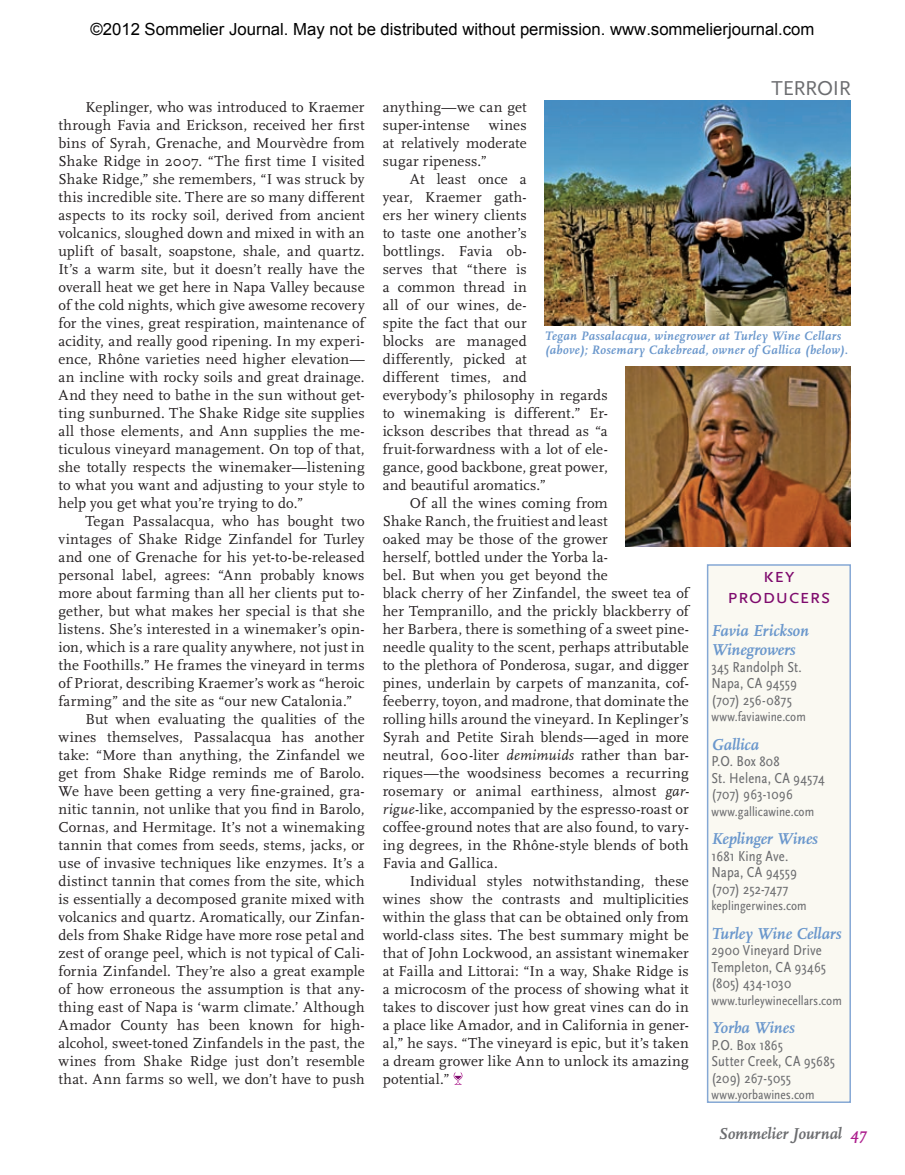
<style>
.page{position:relative;width:905px;height:1175px;background:#fff}
.page>*{position:absolute;margin:0;border:0;box-sizing:border-box;transform-origin:0 0}
.t1{font:21px/21px "Scala Sans Caps";color:#7e0a6d;text-align:center}
.t2{font:21px "Scala Sans Caps";letter-spacing:-.015em;color:#6c6d70}
.t3{font:16.65px "Arial";color:#000}
.t4{font:italic 700 16.5px/19.5px "Scala";color:#6a97cc}
.t5{font:italic 700 16.5px "Scala";color:#6c6d70}
.t6{font:15px/18px "Scala";letter-spacing:.015em;color:#231f20;text-align:justify}
.t7{font:15px/16.5px "Scala Sans Regular Con";letter-spacing:.01em;color:#6c6d70}
.t8{font:13.5px "Scala Sans Regular Con";letter-spacing:.005em;color:#6c6d70}
.t9{font:italic 700 12.75px/13.5px "Scala";letter-spacing:.035em;color:#6a97cc}
.s1{font-style:italic}
.s2{color:#ad208e}
</style>
<div class="page">
<img style="left:626px;top:366px;width:224px;height:180px">
<img style="left:544px;top:100px;width:306px;height:226px">
<svg style="left:453px;top:1072px;width:9px;height:12px"></svg>
<div style="left:707px;top:565px;width:143px;height:537px;background:#faf9f2"></div>
<div style="left:706px;top:564px;width:144px;height:538px;border:2px solid #85a8d5"></div>
<p class="t3" style="left:90px;top:18px;width:725px">©2012 Sommelier Journal. May not be distributed without permission. www.sommelierjournal.com</p>
<p class="t6" style="left:58px;top:98px;width:308px;text-indent:27px">Keplinger, who was introduced to Kraemer through Favia and Erickson, received her first bins of Syrah, Grenache, and Mourvèdre from Shake Ridge in 2007. “The first time I visited Shake Ridge,” she remembers, “I was struck by this incredible site. There are so many different aspects to its rocky soil, derived from ancient volcanics, sloughed down and mixed in with an uplift of basalt, soapstone, shale, and quartz.<br>It’s a warm site, but it doesn’t really have the overall heat we get here in Napa Valley because of the cold nights, which give awesome recovery for the vines, great respiration, maintenance of acidity, and really good ripening. In my experi&shy;ence, Rhône varieties need higher elevation— an incline with rocky soils and great drainage.<br>And they need to bathe in the sun without get&shy;ting sunburned. The Shake Ridge site supplies all those elements, and Ann supplies the me&shy;ticulous vineyard management. On top of that, she totally respects the winemaker—listening to what you want and adjusting to your style to help you get what you’re trying to do.”</p>
<p class="t6" style="left:86px;top:512px;width:280px">Tegan Passalacqua, who has bought two</p>
<p class="t6" style="left:59px;top:530px;width:307px">vintages of Shake Ridge Zinfandel for Turley</p>
<p class="t6" style="left:59px;top:548px;width:307px">and one of Grenache for his yet-to-be-released</p>
<p class="t6" style="left:59px;top:566px;width:307px">personal label, agrees: “Ann probably knows</p>
<p class="t6" style="left:59px;top:584px;width:307px">more about farming than all her clients put to-</p>
<p class="t6" style="left:59px;top:602px;width:307px">gether, but what makes her special is that she</p>
<p class="t6" style="left:59px;top:620px;width:307px">listens. She’s interested in a winemaker’s opin-</p>
<p class="t6" style="left:59px;top:638px;width:307px">ion, which is a rare quality anywhere, not just in</p>
<p class="t6" style="left:59px;top:656px;width:307px">the Foothills.” He frames the vineyard in terms</p>
<p class="t6" style="left:59px;top:674px;width:307px">of Priorat, describing Kraemer’s work as “heroic</p>
<p class="t6" style="left:59px;top:692px;width:295px">farming” and the site as “our new Catalonia.”</p>
<p class="t6" style="left:86px;top:710px;width:280px">But when evaluating the qualities of the</p>
<p class="t6" style="left:59px;top:728px;width:307px">wines themselves, Passalacqua has another</p>
<p class="t6" style="left:59px;top:746px;width:307px">take: “More than anything, the Zinfandel we</p>
<p class="t6" style="left:59px;top:764px;width:307px">get from Shake Ridge reminds me of Barolo.</p>
<p class="t6" style="left:59px;top:782px;width:307px">We have been getting a very fine-grained, gra-</p>
<p class="t6" style="left:59px;top:800px;width:307px">nitic tannin, not unlike that you find in Barolo,</p>
<p class="t6" style="left:59px;top:818px;width:307px">Cornas, and Hermitage. It’s not a winemaking</p>
<p class="t6" style="left:59px;top:836px;width:307px">tannin that comes from seeds, stems, jacks, or</p>
<p class="t6" style="left:59px;top:854px;width:307px">use of invasive techniques like enzymes. It’s a</p>
<p class="t6" style="left:59px;top:872px;width:307px">distinct tannin that comes from the site, which</p>
<p class="t6" style="left:59px;top:890px;width:307px">is essentially a decomposed granite mixed with</p>
<p class="t6" style="left:59px;top:908px;width:307px">volcanics and quartz. Aromatically, our Zinfan-</p>
<p class="t6" style="left:59px;top:926px;width:307px">dels from Shake Ridge have more rose petal and</p>
<p class="t6" style="left:59px;top:944px;width:307px">zest of orange peel, which is not typical of Cali-</p>
<p class="t6" style="left:59px;top:962px;width:307px">fornia Zinfandel. They’re also a great example</p>
<p class="t6" style="left:59px;top:980px;width:307px">of how erroneous the assumption is that any-</p>
<p class="t6" style="left:59px;top:998px;width:307px">thing east of Napa is ‘warm climate.’ Although</p>
<p class="t6" style="left:59px;top:1016px;width:307px">Amador County has been known for high-</p>
<p class="t6" style="left:59px;top:1034px;width:307px">alcohol, sweet-toned Zinfandels in the past, the</p>
<p class="t6" style="left:59px;top:1052px;width:307px">wines from Shake Ridge just don’t resemble</p>
<p class="t6" style="left:59px;top:1070px;width:308px">that. Ann farms so well, we don’t have to push</p>
<h1 class="t2" style="left:771px;top:76px;width:81px">terroir</h1>
<p class="t6" style="left:383px;top:98px;width:145px">anything—we can get super-intense</p>
<p class="t6" style="left:383px;top:116px;width:145px;text-indent:106px">wines at relatively moderate sugar ripeness.”</p>
<p class="t6" style="left:382px;top:170px;width:227px;text-align:left;text-indent:27px">At least once a<br>year, Kraemer gath-<br>ers her winery clients<br>to taste one another’s<br>bottlings. Favia ob-<br>serves that “there is<br>a common thread in<br>all of our wines, de-<br>spite the fact that our<br>blocks are managed<br>differently, picked at<br>different times, and<br>everybody’s philosophy in regards to winemaking is different.” Er&shy;ickson describes that thread as “a fruit-forwardness with a lot of ele&shy;gance, good backbone, great power, and beautiful aromatics.”</p>
<p class="t6" style="left:383px;top:494px;width:308px;text-align:left;text-indent:27px">Of all the wines coming from<br>Shake Ranch, the fruitiest and least<br>oaked may be those of the grower<br>herself, bottled under the Yorba la-<br>bel. But when you get beyond the<br>black cherry of her Zinfandel, the sweet tea of her Tempranillo, and the prickly blackberry of her Barbera, there is something of a sweet pine&shy;needle quality to the scent, perhaps attributable to the plethora of Ponderosa, sugar, and digger pines, underlain by carpets of manzanita, cof&shy;feeberry, toyon, and madrone, that dominate the rolling hills around the vineyard. In Keplinger’s Syrah and Petite Sirah blends—aged in more neutral, 600-liter <span class="s1">demimuids</span> rather than bar&shy;riques—the woodsiness becomes a recurring rosemary or animal earthiness, almost <span class="s1">gar&shy;rigue</span>-like, accompanied by the espresso-roast or coffee-ground notes that are also found, to vary&shy;ing degrees, in the Rhône-style blends of both Favia and Gallica.</p>
<p class="t6" style="left:383px;top:872px;width:307px;text-indent:27px">Individual styles notwithstanding, these wines show the contrasts and multiplicities within the glass that can be obtained only from world-class sites. The best summary might be that of John Lockwood, an assistant winemaker at Failla and Littorai: “In a way, Shake Ridge is a microcosm of the process of showing what it takes to discover just how great vines can do in a place like Amador, and in California in gener&shy;al,” he says. “The vineyard is epic, but it’s taken a dream grower like Ann to unlock its amazing potential.”</p>
<p class="t9" style="left:544px;top:329px;width:304px">Tegan Passalacqua, winegrower at Turley Wine Cellars (above); Rosemary Cakebread, owner of Gallica (below).</p>
<h1 class="t1" style="left:727px;top:564px;width:105px">key producers</h1>
<p class="t4" style="left:711px;top:620px;width:99px">Favia Erickson<br>Winegrowers</p>
<p class="t7" style="left:711px;top:658px;width:92px">345 Randolph St.<br>Napa, CA 94559 (707) 256-0875</p>
<p class="t8" style="left:711px;top:709px;width:96px">www.faviawine.com</p>
<p class="t4" style="left:711px;top:734px;width:49px">Gallica</p>
<p class="t7" style="left:711px;top:753px;width:115px">P.O. Box 808<br>St. Helena, CA 94574 (707) 963-1096</p>
<p class="t8" style="left:711px;top:804px;width:104px">www.gallicawine.com</p>
<p class="t4" style="left:711px;top:829px;width:108px">Keplinger Wines</p>
<p class="t7" style="left:711px;top:847px;width:87px">1681 King Ave.<br>Napa, CA 94559 (707) 252-7477</p>
<p class="t8" style="left:711px;top:898px;width:97px">keplingerwines.com</p>
<p class="t4" style="left:711px;top:923px;width:131px">Turley Wine Cellars</p>
<p class="t7" style="left:711px;top:942px;width:116px">2900 Vineyard Drive<br>Templeton, CA 93465 (805) 434-1030</p>
<p class="t8" style="left:711px;top:993px;width:132px">www.turleywinecellars.com</p>
<p class="t4" style="left:711px;top:1018px;width:85px">Yorba Wines</p>
<p class="t7" style="left:711px;top:1036px;width:125px">P.O. Box 1865<br>Sutter Creek, CA 95685 (209) 267-5055</p>
<p class="t8" style="left:711px;top:1087px;width:105px">www.yorbawines.com</p>
<p class="t5" style="left:718px;top:1124px;width:150px">Sommelier Journal <span class="s2">47</span></p>
</div>
